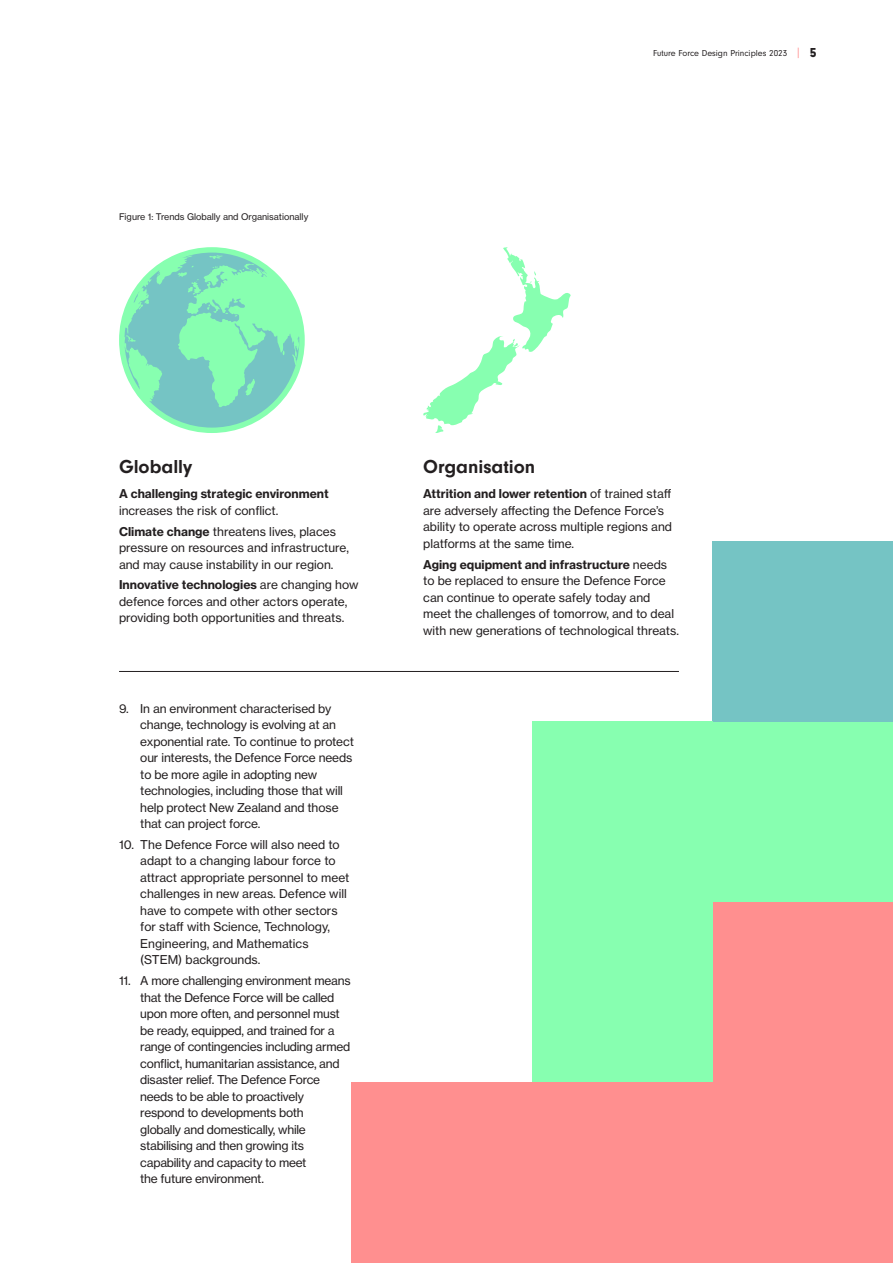
<style>
.page{position:relative;width:893px;height:1263px;background:#fff}
.page>*{position:absolute;margin:0;border:0;box-sizing:border-box;transform-origin:0 0}
.t1{font:700 19.5px "Neuzeit Gro";color:#231f20}
.t2{font:12px/16.5px "Haas Grot Text 55 Roman";letter-spacing:-.01em;color:#231f20}
.t3{font:700 12px "Haas Grot Text 75";color:#231f20}
.t4{font:9px "Haas Grot Text 55 Roman";color:#231f20}
.t5{font:9px "Neuzeit Gro";color:#231f20}
.s1{font-size:12.45px;color:#ff8f8f}
.s2{font-weight:900;font-size:13.5px}
.s3{font-family:"Haas Grot Text 75";font-weight:700}
.s4{font-family:"Haas Grot Text 55 Roman";font-weight:400}
</style>
<div class="page">
<svg style="left:423px;top:247px;width:148px;height:186px"></svg>
<svg style="left:119px;top:247px;width:186px;height:186px"></svg>
<hr style="left:119px;top:671px;width:560px;height:1px;background:#231f20">
<div style="left:713px;top:722px;width:180px;height:180px;background:#87ffb0"></div>
<div style="left:713px;top:541px;width:180px;height:181px;background:#75c4c4"></div>
<div style="left:713px;top:902px;width:180px;height:180px;background:#ff8f8f"></div>
<div style="left:532px;top:722px;width:181px;height:180px;background:#87ffb0"></div>
<div style="left:532px;top:902px;width:181px;height:180px;background:#87ffb0"></div>
<div style="left:713px;top:1082px;width:180px;height:181px;background:#ff8f8f"></div>
<div style="left:532px;top:1082px;width:181px;height:181px;background:#ff8f8f"></div>
<div style="left:352px;top:1082px;width:180px;height:181px;background:#ff8f8f"></div>
<p class="t4" style="left:119px;top:211px;width:191px">Figure 1: Trends Globally and Organisationally</p>
<p class="t5" style="left:653px;top:48px;width:165px">Future Force Design Principles 2023 <span class="s1">|</span> <span class="s2">5</span></p>
<h1 class="t1" style="left:119px;top:456px;width:75px">Globally</h1>
<p class="t3" style="left:119px;top:486px;width:211px">A challenging strategic environment</p>
<p class="t2" style="left:119px;top:500px;width:218px;line-height:20.7px">increases the risk of conflict.<br><span class="s3">Climate change</span> threatens lives, places</p>
<p class="t2" style="left:119px;top:539px;width:231px">pressure on resources and infrastructure, and may cause instability in our region.</p>
<p class="t3" style="left:119px;top:577px;width:241px">Innovative technologies <span class="s4">are changing how</span></p>
<p class="t2" style="left:119px;top:593px;width:230px">defence forces and other actors operate, providing both opportunities and threats.</p>
<p class="t2" style="left:140px;top:700px;width:215px;text-indent:-21px">9. In an environment characterised by change, technology is evolving at an exponential rate. To continue to protect our interests, the Defence Force needs to be more agile in adopting new technologies, including those that will help protect New Zealand and those that can project force.</p>
<p class="t2" style="left:140px;top:836px;width:211px;text-indent:-21px">10. The Defence Force will also need to adapt to a changing labour force to attract appropriate personnel to meet challenges in new areas. Defence will have to compete with other sectors for staff with Science, Technology, Engineering, and Mathematics (STEM) backgrounds.</p>
<p class="t2" style="left:140px;top:972px;width:212px;text-indent:-21px">11. A more challenging environment means that the Defence Force will be called upon more often, and personnel must be ready, equipped, and trained for a range of contingencies including armed conflict, humanitarian assistance, and disaster relief. The Defence Force needs to be able to proactively respond to developments both<br>globally and domestically, while stabilising and then growing its capability and capacity to meet<br>the future environment.</p>
<h1 class="t1" style="left:423px;top:456px;width:114px">Organisation</h1>
<p class="t3" style="left:423px;top:486px;width:250px">Attrition and lower retention <span class="s4">of trained staff</span></p>
<p class="t2" style="left:423px;top:502px;width:250px">are adversely affecting the Defence Force’s ability to operate across multiple regions and platforms at the same time.</p>
<p class="t3" style="left:423px;top:557px;width:245px">Aging equipment and infrastructure <span class="s4">needs</span></p>
<p class="t2" style="left:423px;top:572px;width:257px">to be replaced to ensure the Defence Force can continue to operate safely today and meet the challenges of tomorrow, and to deal with new generations of technological threats.</p>
</div>
